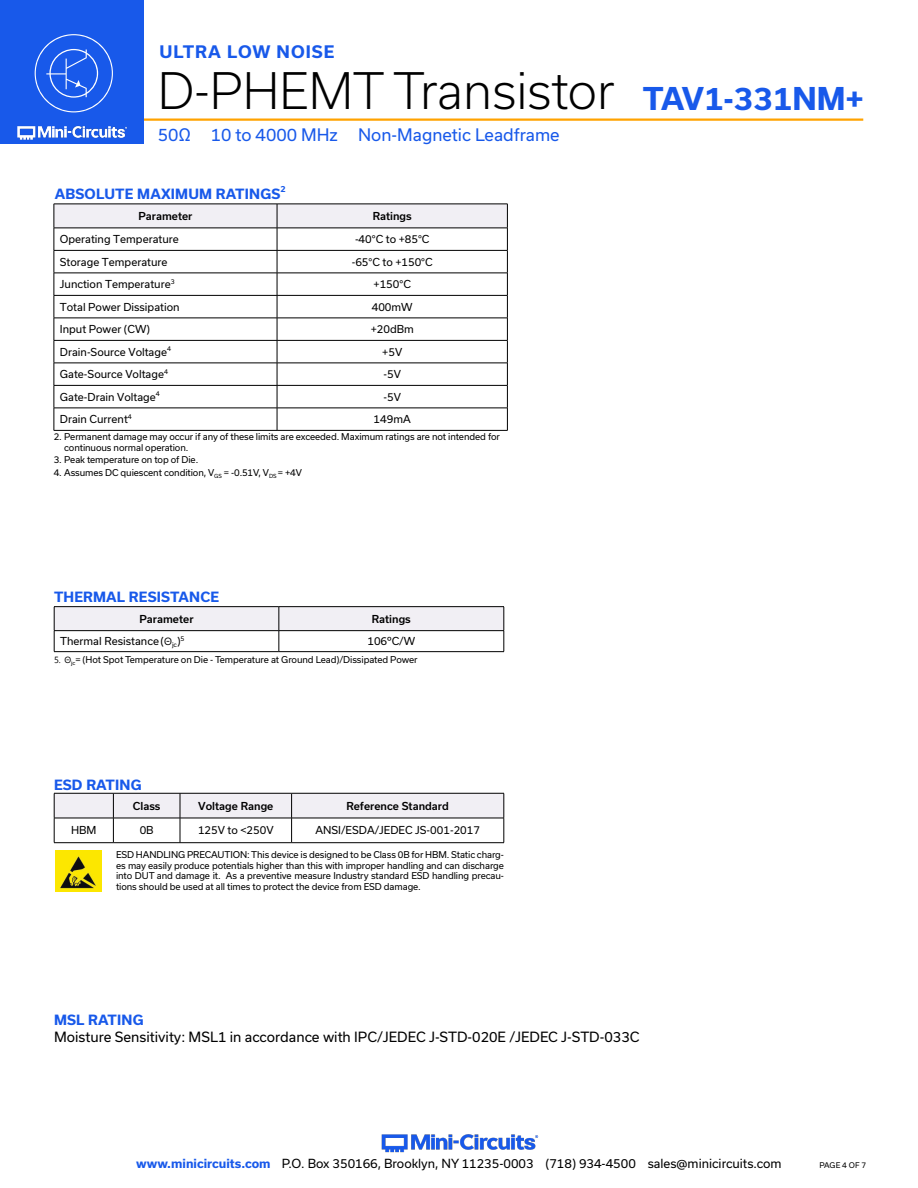
<style>
.page{position:relative;width:918px;height:1188px;background:#fff}
.page>*{position:absolute;margin:0;border:0;box-sizing:border-box;transform-origin:0 0}
.t1{font:300 48px "Usual";color:#000}
.t2{font:700 30px "Usual";color:#1859ea}
.t3{font:16.5px "Usual";color:#1859ea}
.t4{font:700 16.5px "Usual";letter-spacing:.065em;color:#1859ea}
.Regular_Copy{font:13.5px "Usual";color:#000}
.Blue_Headers{font:700 13.5px "Usual";letter-spacing:.015em;color:#1859ea}
.t5{font:12px "Usual";color:#000}
.Table_Body_Left_Justified{font:10.5px "Usual";color:#000}
.Table_Body_Center{font:10.5px "Usual";color:#000}
.Table_Header_Center{font:500 10.5px "Usual";color:#000}
.Notes{font:9px/10.8px "Usual";letter-spacing:-.01em;color:#000}
.Blue_Headers-2{font:700 8.1px "Usual";color:#1859ea}
.t6{font:7.5px "Usual";color:#000}
.s1{font-weight:700;color:#1859ea}
</style>
<div class="page">
<img style="left:381px;top:1134px;width:158px;height:19px">
<hr style="left:130px;top:118px;width:733px;height:3px;background:#ffa300">
<div style="left:0;top:0;width:144px;height:144px;background:#1859ea"></div>
<img style="left:17px;top:120px;width:128px;height:20px">
<svg style="left:35px;top:34px;width:78px;height:78px"></svg>
<svg style="left:54px;top:204px;width:454px;height:226px"></svg>
<hr style="left:54px;top:430px;width:223px;height:1px;background:#000">
<hr style="left:277px;top:430px;width:231px;height:1px;background:#000">
<svg style="left:54px;top:793px;width:451px;height:50px"></svg>
<hr style="left:54px;top:842px;width:59px;height:1px;background:#000">
<hr style="left:113px;top:842px;width:67px;height:1px;background:#000">
<hr style="left:180px;top:842px;width:112px;height:1px;background:#000">
<hr style="left:292px;top:842px;width:212px;height:1px;background:#000">
<img style="left:55px;top:851px;width:47px;height:40px">
<hr style="left:54px;top:606px;width:225px;height:1px;background:#000">
<hr style="left:279px;top:606px;width:225px;height:1px;background:#000">
<hr style="left:54px;top:651px;width:225px;height:1px;background:#000">
<hr style="left:279px;top:651px;width:225px;height:1px;background:#000">
<svg style="left:54px;top:607px;width:451px;height:44px"></svg>
<h3 class="t4" style="left:159px;top:42px;width:177px">ULTRA LOW NOISE</h3>
<h1 class="t1" style="left:158px;top:63px;width:458px">D-PHEMT Transistor</h1>
<h3 class="t3" style="left:158px;top:125px;width:403px">50Ω 10 to 4000 MHz Non-Magnetic Leadframe</h3>
<p class="Blue_Headers" style="left:55px;top:186px;width:227px">ABSOLUTE MAXIMUM RATINGS</p>
<p class="Blue_Headers-2" style="left:280px;top:184px;width:7px">2</p>
<p class="Table_Header_Center" style="left:138px;top:210px;width:56px">Parameter</p>
<p class="Table_Header_Center" style="left:373px;top:210px;width:41px">Ratings</p>
<p class="Table_Body_Left_Justified" style="left:60px;top:233px;width:120px">Operating Temperature</p>
<p class="Table_Body_Center" style="left:355px;top:233px;width:76px">-40°C to +85°C</p>
<p class="Table_Body_Left_Justified" style="left:60px;top:256px;width:109px">Storage Temperature</p>
<p class="Table_Body_Center" style="left:352px;top:256px;width:83px">-65°C to +150°C</p>
<p class="Table_Body_Left_Justified" style="left:60px;top:278px;width:116px">Junction Temperature<sup>3</sup></p>
<p class="Table_Body_Center" style="left:374px;top:278px;width:39px">+150°C</p>
<p class="Table_Body_Left_Justified" style="left:60px;top:301px;width:121px">Total Power Dissipation</p>
<p class="Table_Body_Center" style="left:372px;top:301px;width:42px">400mW</p>
<p class="Table_Body_Left_Justified" style="left:60px;top:323px;width:92px">Input Power (CW)</p>
<p class="Table_Body_Center" style="left:371px;top:323px;width:45px">+20dBm</p>
<p class="Table_Body_Left_Justified" style="left:60px;top:346px;width:113px">Drain-Source Voltage<sup>4</sup></p>
<p class="Table_Body_Center" style="left:382px;top:346px;width:21px">+5V</p>
<p class="Table_Body_Left_Justified" style="left:60px;top:368px;width:110px">Gate-Source Voltage<sup>4</sup></p>
<p class="Table_Body_Center" style="left:384px;top:368px;width:19px">-5V</p>
<p class="Table_Body_Left_Justified" style="left:60px;top:391px;width:101px">Gate-Drain Voltage<sup>4</sup></p>
<p class="Table_Body_Center" style="left:384px;top:391px;width:19px">-5V</p>
<p class="Table_Body_Left_Justified" style="left:60px;top:413px;width:73px">Drain Current<sup>4</sup></p>
<p class="Table_Body_Center" style="left:374px;top:413px;width:39px">149mA</p>
<p class="Notes" style="left:64px;top:432px;width:437px;text-indent:-10px">2. Permanent damage may occur if any of these limits are exceeded. Maximum ratings are not intended for continuous normal operation.</p>
<p class="Notes" style="left:54px;top:455px;width:146px">3. Peak temperature on top of Die.</p>
<p class="Notes" style="left:54px;top:467px;width:250px">4. Assumes DC quiescent condition, V<sub>GS</sub> = -0.51V, V<sub>DS</sub> = +4V</p>
<h2 class="t2" style="left:643px;top:82px;width:223px">TAV1-331NM+</h2>
<p class="Blue_Headers" style="left:54px;top:589px;width:167px">THERMAL RESISTANCE</p>
<p class="Table_Header_Center" style="left:139px;top:613px;width:56px">Parameter</p>
<p class="Table_Header_Center" style="left:372px;top:613px;width:41px">Ratings</p>
<p class="Table_Body_Left_Justified" style="left:60px;top:635px;width:126px">Thermal Resistance ( <sub>jc</sub>)<sup>5</sup></p>
<p class="Table_Body_Center" style="left:367px;top:635px;width:49px">106ºC/W</p>
<p class="Notes" style="left:71px;top:655px;width:348px"><sub>jc</sub>= (Hot Spot Temperature on Die - Temperature at Ground Lead)/Dissipated Power</p>
<p class="Blue_Headers" style="left:54px;top:777px;width:89px">ESD RATING</p>
<p class="Table_Header_Center" style="left:133px;top:800px;width:29px">Class</p>
<p class="Table_Header_Center" style="left:198px;top:800px;width:77px">Voltage Range</p>
<p class="Table_Header_Center" style="left:346px;top:800px;width:104px">Reference Standard</p>
<p class="Table_Body_Left_Justified" style="left:71px;top:824px;width:27px">HBM</p>
<p class="Table_Body_Center" style="left:140px;top:824px;width:15px">0B</p>
<p class="Table_Body_Center" style="left:198px;top:824px;width:77px">125V to &lt;250V</p>
<p class="Table_Body_Center" style="left:315px;top:824px;width:166px">ANSI/ESDA/JEDEC JS-001-2017</p>
<p class="Notes" style="left:116px;top:849px;width:389px;text-align:justify">ESD HANDLING PRECAUTION: This device is designed to be Class 0B for HBM. Static charg&shy;es may easily produce potentials higher than this with improper handling and can discharge into DUT and damage it. As a preventive measure Industry standard ESD handling precau&shy;tions should be used at all times to protect the device from ESD damage.</p>
<p class="Blue_Headers" style="left:54px;top:1012px;width:91px">MSL RATING</p>
<p class="Regular_Copy" style="left:54px;top:1029px;width:587px">Moisture Sensitivity: MSL1 in accordance with IPC/JEDEC J-STD-020E /JEDEC J-STD-033C</p>
<h3 class="t5" style="left:136px;top:1157px;width:647px"><span class="s1">www.minicircuits.com</span> P.O. Box 350166, Brooklyn, NY 11235-0003 (718) 934-4500 sales@minicircuits.com</h3>
<p class="t6" style="left:819px;top:1161px;width:48px">PAGE 4 OF 7</p>
</div>
